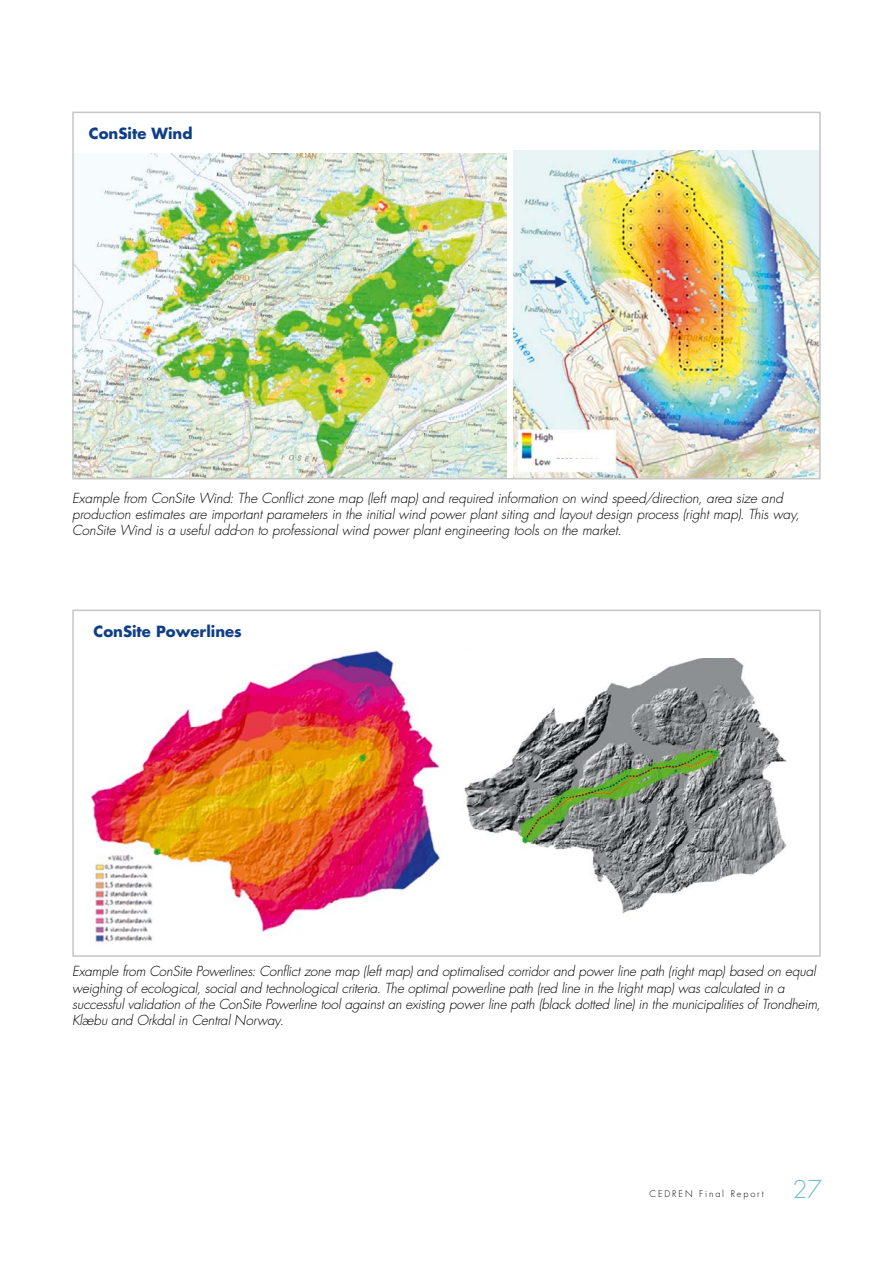
<style>
.page{position:relative;width:893px;height:1263px;background:#fff}
.page>*{position:absolute;margin:0;border:0;box-sizing:border-box;transform-origin:0 0}
.t1{font:300 24px "Futura Std";color:#6dbdd7}
.overskrift_2{font:700 15px "Futura Std";color:#113f86}
.figurtekst{font:italic 300 13.5px/16.2px "Futura Std";letter-spacing:-.01em;color:#000}
.t2{font:300 9px "Futura Std";letter-spacing:.21em;color:#000}
</style>
<div class="page">
<img style="left:75px;top:153px;width:431px;height:323px">
<img style="left:513px;top:150px;width:305px;height:326px">
<img style="left:91px;top:650px;width:351px;height:293px">
<img style="left:464px;top:658px;width:323px;height:256px">
<div style="left:72px;top:610px;width:749px;height:347px;border:2px solid #c5c6c6"></div>
<div style="left:72px;top:112px;width:749px;height:367px;border:2px solid #c5c6c6"></div>
<div style="left:555px;top:433px;width:48px;height:11px;background:#fff"></div>
<div style="left:552px;top:459px;width:51px;height:10px;background:#fff"></div>
<p class="overskrift_2" style="left:89px;top:123px;width:105px">ConSite Wind</p>
<p class="figurtekst" style="left:72px;top:490px;width:729px">Example from ConSite Wind: The Conflict zone map (left map) and required information on wind speed/direction, area size and production estimates are important parameters in the initial wind power plant siting and layout design process (right map). This way,<br>ConSite Wind is a useful add-on to professional wind power plant engineering tools on the market.</p>
<p class="overskrift_2" style="left:94px;top:621px;width:150px">ConSite Powerlines</p>
<p class="figurtekst" style="left:72px;top:964px;width:750px">Example from ConSite Powerlines: Conflict zone map (left map) and optimalised corridor and power line path (right map) based on equal weighing of ecological, social and technological criteria. The optimal powerline path (red line in the lright map) was calculated in a successful validation of the ConSite Powerline tool against an existing power line path (black dotted line) in the municipalities of Trondheim, Klæbu and Orkdal in Central Norway.</p>
<p class="t2" style="left:649px;top:1188px;width:116px">CEDREN Final Report</p>
<h1 class="t1" style="left:792px;top:1174px;width:31px">27</h1>
</div>
